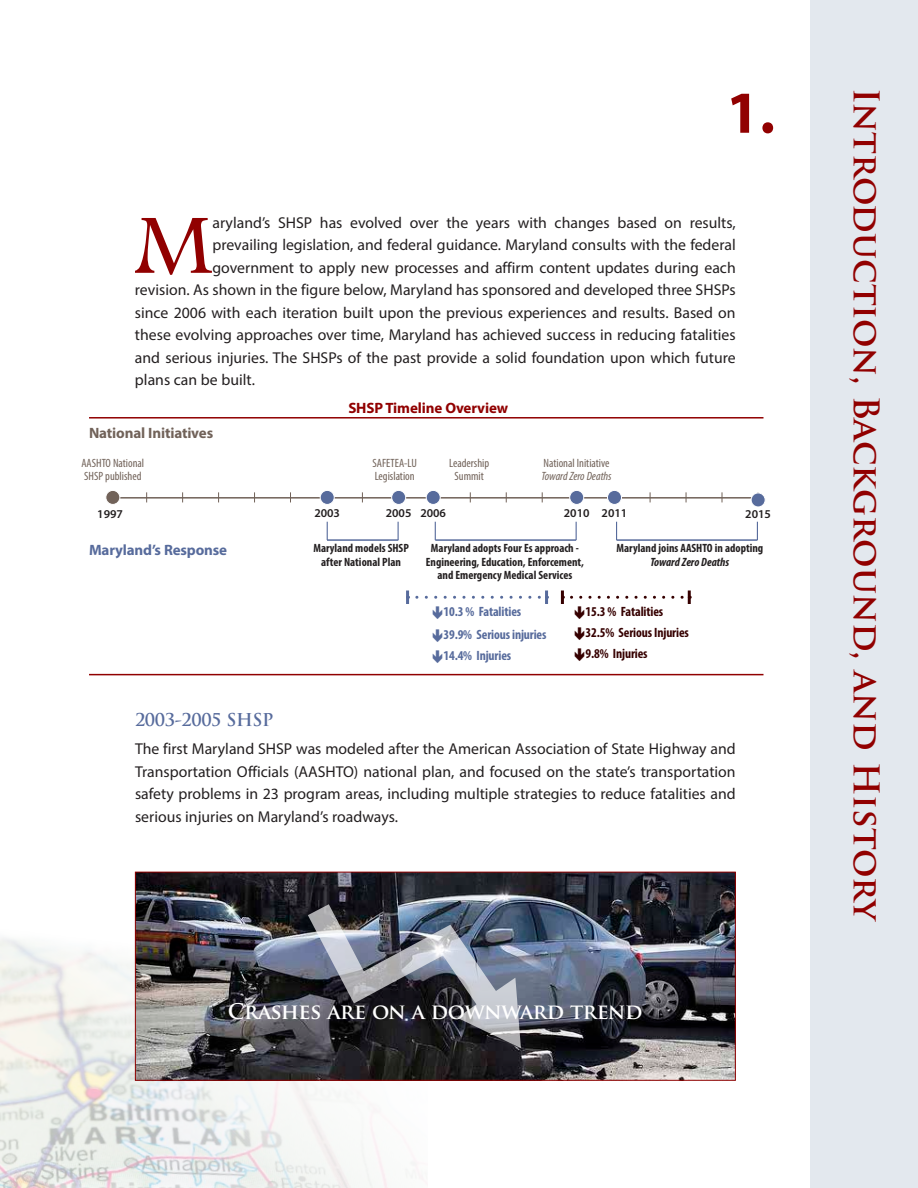
<style>
.page{position:relative;width:918px;height:1188px;background:#fff}
.page>*{position:absolute;margin:0;border:0;box-sizing:border-box;transform-origin:0 0}
.dropcap{font:87.75px "Footlight MT Light";color:#910000}
.Table_footers{font:700 60px "Myriad Pro";color:#910000}
.Main_Title_headers{font:700 34.5px "Trajan Pro";color:#910000}
.Photo_copy{font:700 21px "Trajan Pro";letter-spacing:-.025em;color:#fff}
.Sub-Subhead_headers{font:700 17.25px "Trajan Pro";letter-spacing:-.025em;color:#576b9c}
.dropcap-2{font:15.75px/22.5px "Myriad Pro";color:#231f20;text-align:justify}
.acronym_text{font:700 15px "Myriad Pro";letter-spacing:-.01em;color:#910000}
.acronym_text-2{font:700 15px "Myriad Pro";letter-spacing:-.01em;color:#716259}
.acronym_text-3{font:700 15px "Myriad Pro";letter-spacing:-.01em;color:#576b9c}
.Figure_title{font:700 condensed 13.5px "Myriad Pro";letter-spacing:-.01em;color:#576b9c}
.Figure_title-2{font:700 condensed 13.5px "Myriad Pro";letter-spacing:-.01em;color:#360000}
.t1{font:700 condensed 12px/13.5px "Myriad Pro";color:#231f20;text-align:center}
.t2{font:condensed 12px/13.5px "Myriad Pro";color:#716259}
.t3{font:600 12px "Myriad Pro";color:#231f20}
.s1{font-style:italic}
</style>
<div class="page">
<img style="left:1px;top:910px;width:422px;height:278px">
<img style="left:137px;top:874px;width:597px;height:205px">
<div style="left:135px;top:872px;width:601px;height:209px;border:1px solid #910000"></div>
<div style="left:810px;top:0;width:108px;height:1188px;background:#e3e8ee"></div>
<img style="left:0;top:0;width:1px;height:1188px">
<hr style="left:110px;top:497px;width:648px;height:2px;background:#716259">
<div style="left:106px;top:490px;width:14px;height:14px;background:#716259;border-radius:50%"></div>
<div style="left:105px;top:490px;width:15px;height:15px;border:1px solid #fff;border-radius:50%"></div>
<div style="left:320px;top:490px;width:14px;height:14px;background:#576b9c;border-radius:50%"></div>
<div style="left:320px;top:490px;width:15px;height:15px;border:1px solid #fff;border-radius:50%"></div>
<div style="left:607px;top:490px;width:15px;height:14px;background:#576b9c;border-radius:50%"></div>
<div style="left:607px;top:490px;width:15px;height:15px;border:1px solid #fff;border-radius:50%"></div>
<div style="left:426px;top:490px;width:14px;height:14px;background:#576b9c;border-radius:50%"></div>
<div style="left:426px;top:490px;width:15px;height:15px;border:1px solid #fff;border-radius:50%"></div>
<div style="left:392px;top:490px;width:14px;height:14px;background:#576b9c;border-radius:50%"></div>
<div style="left:391px;top:490px;width:15px;height:15px;border:1px solid #fff;border-radius:50%"></div>
<div style="left:751px;top:493px;width:14px;height:14px;background:#576b9c;border-radius:50%"></div>
<div style="left:751px;top:493px;width:15px;height:14px;border:1px solid #fff;border-radius:50%"></div>
<div style="left:570px;top:490px;width:14px;height:14px;background:#576b9c;border-radius:50%"></div>
<div style="left:569px;top:490px;width:15px;height:15px;border:1px solid #fff;border-radius:50%"></div>
<svg style="left:327px;top:522px;width:1px;height:17px"></svg>
<svg style="left:398px;top:522px;width:1px;height:18px"></svg>
<hr style="left:327px;top:539px;width:71px;height:2px;background:#576b9c">
<svg style="left:435px;top:522px;width:1px;height:17px"></svg>
<svg style="left:576px;top:522px;width:1px;height:18px"></svg>
<hr style="left:435px;top:539px;width:141px;height:2px;background:#576b9c">
<svg style="left:616px;top:522px;width:1px;height:18px"></svg>
<svg style="left:757px;top:522px;width:1px;height:18px"></svg>
<hr style="left:617px;top:539px;width:140px;height:2px;background:#576b9c">
<svg style="left:406px;top:591px;width:3px;height:13px"></svg>
<svg style="left:561px;top:591px;width:3px;height:13px"></svg>
<img style="left:308px;top:904px;width:213px;height:144px">
<hr style="left:89px;top:417px;width:675px;height:2px;background:#910000">
<hr style="left:89px;top:674px;width:675px;height:1px;background:#910000">
<svg style="left:417px;top:591px;width:131px;height:13px"></svg>
<svg style="left:571px;top:591px;width:120px;height:13px"></svg>
<p class="Table_footers" style="left:726px;top:73px;width:50px">1.</p>
<p class="dropcap" style="left:135px;top:193px;width:79px">M</p>
<p class="dropcap-2" style="left:212px;top:211px;width:525px">aryland’s SHSP has evolved over the years with changes based on results,</p>
<p class="dropcap-2" style="left:212px;top:234px;width:525px">prevailing legislation, and federal guidance. Maryland consults with the federal</p>
<p class="dropcap-2" style="left:212px;top:256px;width:525px">government to apply new processes and affirm content updates during each</p>
<p class="dropcap-2" style="left:135px;top:279px;width:602px">revision. As shown in the figure below, Maryland has sponsored and developed three SHSPs</p>
<p class="dropcap-2" style="left:135px;top:301px;width:602px">since 2006 with each iteration built upon the previous experiences and results. Based on</p>
<p class="dropcap-2" style="left:135px;top:324px;width:602px">these evolving approaches over time, Maryland has achieved success in reducing fatalities</p>
<p class="dropcap-2" style="left:135px;top:346px;width:602px">and serious injuries. The SHSPs of the past provide a solid foundation upon which future</p>
<p class="dropcap-2" style="left:135px;top:369px;width:121px">plans can be built.</p>
<p class="acronym_text-2" style="left:89px;top:423px;width:126px">National Initiatives</p>
<p class="acronym_text" style="left:348px;top:398px;width:161px">SHSP Timeline Overview</p>
<p class="t2" style="left:81px;top:456px;width:64px">AASHTO National<br>SHSP published</p>
<p class="t2" style="left:373px;top:456px;width:46px">SAFETEA-LU<br>Legislation</p>
<p class="t2" style="left:449px;top:456px;width:42px;text-align:center">Leadership<br>Summit</p>
<p class="t2" style="left:541px;top:456px;width:72px">National Initiative<br><span class="s1">Toward Zero Deaths</span></p>
<p class="t3" style="left:97px;top:507px;width:27px">1997</p>
<p class="acronym_text-3" style="left:89px;top:540px;width:140px">Maryland’s Response</p>
<p class="t3" style="left:314px;top:505px;width:27px">2003</p>
<p class="t3" style="left:386px;top:505px;width:27px">2005</p>
<p class="t3" style="left:420px;top:505px;width:27px">2006</p>
<p class="t3" style="left:564px;top:505px;width:27px">2010</p>
<p class="t3" style="left:602px;top:505px;width:27px">2011</p>
<p class="t3" style="left:745px;top:507px;width:27px">2015</p>
<p class="t1" style="left:313px;top:541px;width:97px">Maryland models SHSP after National Plan</p>
<p class="t1" style="left:426px;top:541px;width:160px">Maryland adopts Four Es approach -<br>Engineering, Education, Enforcement, and Emergency Medical Services</p>
<p class="t1" style="left:617px;top:541px;width:148px">Maryland joins AASHTO in adopting<br><span class="s1">Toward Zero Deaths</span></p>
<p class="Figure_title" style="left:443px;top:603px;width:79px">10.3 % Fatalities</p>
<p class="Figure_title" style="left:443px;top:626px;width:105px">39.9% Serious injuries</p>
<p class="Figure_title" style="left:443px;top:647px;width:69px">14.4% Injuries</p>
<p class="Figure_title-2" style="left:585px;top:603px;width:79px">15.3 % Fatalities</p>
<p class="Figure_title-2" style="left:585px;top:624px;width:105px">32.5% Serious Injuries</p>
<p class="Figure_title-2" style="left:585px;top:645px;width:64px">9.8% Injuries</p>
<p class="Sub-Subhead_headers" style="left:135px;top:709px;width:140px">2003-2005 SHSP</p>
<p class="dropcap-2" style="left:135px;top:738px;width:602px">The first Maryland SHSP was modeled after the American Association of State Highway and Transportation Officials (AASHTO) national plan, and focused on the state’s transportation safety problems in 23 program areas, including multiple strategies to reduce fatalities and serious injuries on Maryland’s roadways.</p>
<p class="Photo_copy" style="left:228px;top:998px;width:416px">Crashes are on a downward trend</p>
<p class="Main_Title_headers" style="left:888px;top:88px;width:837px;rotate:90deg">Introduction, Background, and History</p>
</div>
